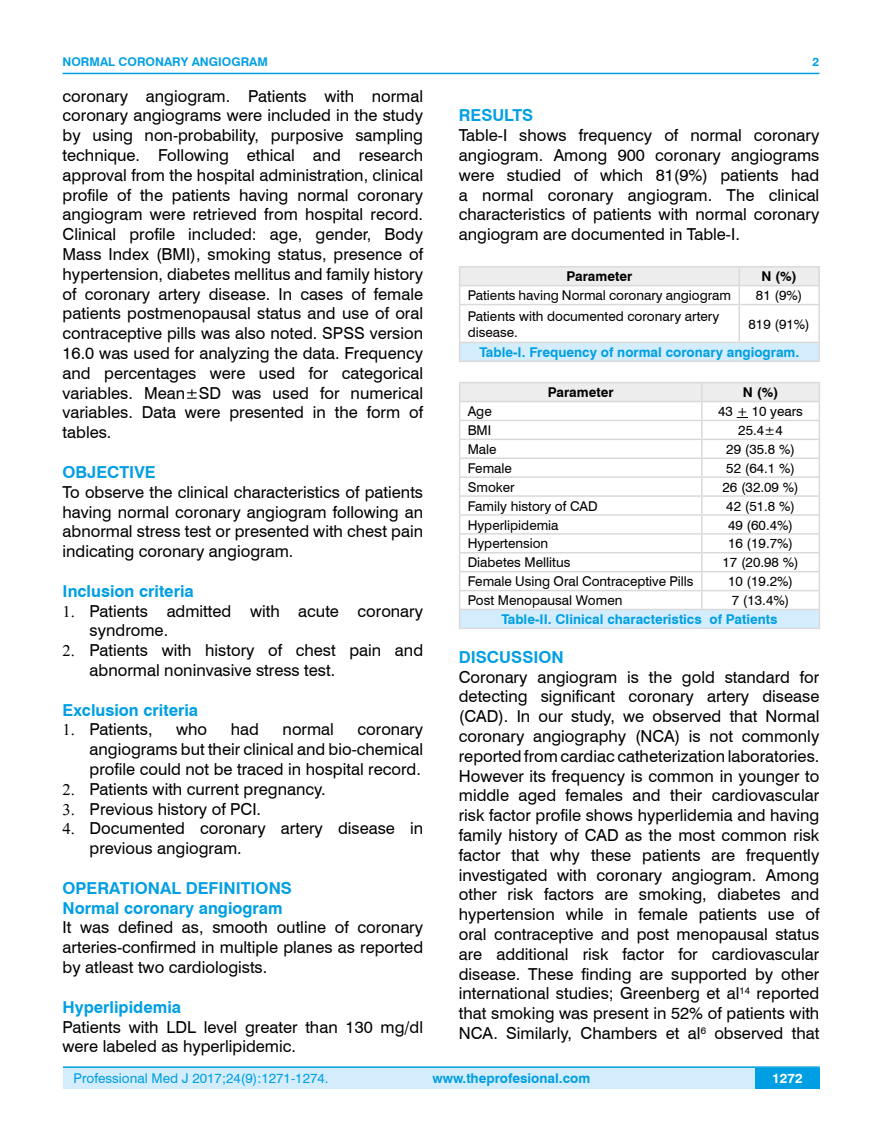
<style>
.page{position:relative;width:882px;height:1145px;background:#fff}
.page>*{position:absolute;margin:0;border:0;box-sizing:border-box;transform-origin:0 0}
.t1{font:16.5px/19.8px "Swiss 721 BT";color:#000;text-align:justify}
.t2{font:700 16.5px/19.8px "Swiss 721 BT";color:#009fe3}
.t3{font:13.5px/16.2px "Swiss 721 BT";color:#000}
.t4{font:700 13.5px "Swiss 721 BT";color:#009fe3}
.t5{font:13.5px "Swiss 721 BT";color:#009fe3}
.t6{font:700 13.5px "Swiss 721 BT";color:#000}
.t7{font:700 13.5px "Swiss 721 BT";color:#fff}
.t8{font:700 12px "Swiss 721 BT";color:#009fe3}
</style>
<div class="page">
<div style="left:63px;top:1067px;width:756px;height:21px;background:#d4edfc"></div>
<hr style="left:63px;top:1066px;width:756px;height:2px;background:#009fe3">
<div style="left:754px;top:1068px;width:65px;height:20px;background:#009fe3"></div>
<hr style="left:63px;top:73px;width:756px;height:1px;background:#009fe3">
<div style="left:459px;top:342px;width:359px;height:19px;background:#d4edfc"></div>
<hr style="left:458px;top:266px;width:281px;height:1px;background:#dadada">
<hr style="left:739px;top:266px;width:80px;height:1px;background:#dadada">
<svg style="left:459px;top:267px;width:360px;height:37px"></svg>
<hr style="left:458px;top:304px;width:281px;height:1px;background:#dadada">
<hr style="left:458px;top:305px;width:2px;height:37px;background:#dadada">
<hr style="left:739px;top:304px;width:80px;height:1px;background:#dadada">
<hr style="left:738px;top:305px;width:1px;height:37px;background:#dadada">
<hr style="left:818px;top:305px;width:1px;height:37px;background:#dadada">
<hr style="left:458px;top:342px;width:281px;height:1px;background:#dadada">
<svg style="left:459px;top:343px;width:1px;height:17px"></svg>
<hr style="left:739px;top:342px;width:80px;height:1px;background:#dadada">
<svg style="left:818px;top:343px;width:1px;height:17px"></svg>
<hr style="left:458px;top:360px;width:281px;height:2px;background:#dadada">
<hr style="left:739px;top:360px;width:80px;height:2px;background:#dadada">
<hr style="left:458px;top:627px;width:243px;height:2px;background:#dadada">
<hr style="left:701px;top:627px;width:118px;height:2px;background:#dadada">
<svg style="left:459px;top:382px;width:360px;height:245px"></svg>
<p class="t8" style="left:63px;top:53px;width:207px">NORMAL CORONARY ANGIOGRAM</p>
<p class="t1" style="left:63px;top:85px;width:362px">coronary angiogram. Patients with normal coronary angiograms were included in the study by using non-probability, purposive sampling technique. Following ethical and research approval from the hospital administration, clinical profile of the patients having normal coronary angiogram were retrieved from hospital record.<br>Clinical profile included: age, gender, Body Mass Index (BMI), smoking status, presence of hypertension, diabetes mellitus and family history of coronary artery disease. In cases of female patients postmenopausal status and use of oral contraceptive pills was also noted. SPSS version 16.0 was used for analyzing the data. Frequency and percentages were used for categorical variables. Mean±SD was used for numerical variables. Data were presented in the form of tables.</p>
<p class="t2" style="left:63px;top:461px;width:94px">OBJECTIVE</p>
<p class="t1" style="left:63px;top:481px;width:362px">To observe the clinical characteristics of patients having normal coronary angiogram following an abnormal stress test or presented with chest pain indicating coronary angiogram.</p>
<p class="t2" style="left:63px;top:580px;width:133px">Inclusion criteria</p>
<p class="t1" style="left:90px;top:600px;width:335px;text-align:left">Patients admitted with acute coronary syndrome.<br>Patients with history of chest pain and abnormal noninvasive stress test.</p>
<p class="t2" style="left:63px;top:699px;width:137px">Exclusion criteria</p>
<p class="t1" style="left:90px;top:719px;width:64px">Patients,</p>
<p class="t1" style="left:176px;top:719px;width:32px">who</p>
<p class="t1" style="left:231px;top:719px;width:30px">had</p>
<p class="t1" style="left:282px;top:719px;width:53px">normal</p>
<p class="t1" style="left:90px;top:719px;width:335px;text-align:left;text-indent:268px">coronary angiograms but their clinical and bio-chemical profile could not be traced in hospital record.<br>Patients with current pregnancy.</p>
<p class="t1" style="left:63px;top:798px;width:200px">✓ Previous history of PCI.</p>
<p class="t1" style="left:90px;top:818px;width:335px;text-indent:-27px">✔ Documented coronary artery disease in previous angiogram.</p>
<p class="t2" style="left:63px;top:877px;width:231px">OPERATIONAL DEFINITIONS<br>Normal coronary angiogram</p>
<p class="t1" style="left:63px;top:917px;width:362px">It was defined as, smooth outline of coronary arteries-confirmed in multiple planes as reported by atleast two cardiologists.</p>
<p class="t2" style="left:63px;top:996px;width:120px">Hyperlipidemia</p>
<p class="t1" style="left:63px;top:1016px;width:362px">Patients with LDL level greater than 130 mg/dl were labeled as hyperlipidemic.</p>
<p class="t8" style="left:812px;top:53px;width:8px">2</p>
<p class="t2" style="left:458px;top:105px;width:76px">RESULTS</p>
<p class="t1" style="left:458px;top:125px;width:362px">Table-I shows frequency of normal coronary angiogram. Among 900 coronary angiograms were studied of which 81(9%) patients had a normal coronary angiogram. The clinical characteristics of patients with normal coronary angiogram are documented in Table-I.</p>
<p class="t6" style="left:566px;top:267px;width:67px">Parameter</p>
<p class="t6" style="left:761px;top:267px;width:37px">N (%)</p>
<p class="t3" style="left:467px;top:287px;width:265px">Patients having Normal coronary angiogram</p>
<p class="t3" style="left:755px;top:287px;width:48px">81 (9%)</p>
<p class="t3" style="left:467px;top:307px;width:253px">Patients with documented coronary artery disease.</p>
<p class="t3" style="left:748px;top:315px;width:63px">819 (91%)</p>
<p class="t4" style="left:479px;top:343px;width:321px">Table-I. Frequency of normal coronary angiogram.</p>
<p class="t6" style="left:547px;top:383px;width:67px">Parameter</p>
<p class="t6" style="left:742px;top:383px;width:37px">N (%)</p>
<p class="t3" style="left:467px;top:403px;width:26px">Age</p>
<p class="t3" style="left:717px;top:403px;width:86px">43 + 10 years</p>
<p class="t3" style="left:467px;top:421px;width:25px">BMI</p>
<p class="t3" style="left:738px;top:421px;width:46px">25.4±4</p>
<p class="t3" style="left:467px;top:440px;width:30px">Male</p>
<p class="t3" style="left:725px;top:440px;width:70px">29 (35.8 %)</p>
<p class="t3" style="left:467px;top:459px;width:46px">Female</p>
<p class="t3" style="left:725px;top:459px;width:70px">52 (64.1 %)</p>
<p class="t3" style="left:467px;top:478px;width:48px">Smoker</p>
<p class="t3" style="left:722px;top:478px;width:78px">26 (32.09 %)</p>
<p class="t3" style="left:467px;top:497px;width:131px">Family history of CAD</p>
<p class="t3" style="left:725px;top:497px;width:70px">42 (51.8 %)</p>
<p class="t3" style="left:467px;top:516px;width:92px">Hyperlipidemia</p>
<p class="t3" style="left:727px;top:516px;width:66px">49 (60.4%)</p>
<p class="t3" style="left:467px;top:535px;width:82px">Hypertension</p>
<p class="t3" style="left:727px;top:535px;width:66px">16 (19.7%)</p>
<p class="t3" style="left:467px;top:554px;width:104px">Diabetes Mellitus</p>
<p class="t3" style="left:722px;top:554px;width:78px">17 (20.98 %)</p>
<p class="t3" style="left:467px;top:573px;width:227px">Female Using Oral Contraceptive Pills</p>
<p class="t3" style="left:727px;top:573px;width:66px">10 (19.2%)</p>
<p class="t3" style="left:467px;top:592px;width:156px">Post Menopausal Women</p>
<p class="t3" style="left:731px;top:592px;width:59px">7 (13.4%)</p>
<p class="t4" style="left:501px;top:610px;width:277px">Table-II. Clinical characteristics of Patients</p>
<p class="t2" style="left:458px;top:646px;width:106px">DISCUSSION</p>
<p class="t1" style="left:458px;top:666px;width:362px">Coronary angiogram is the gold standard for detecting significant coronary artery disease (CAD). In our study, we observed that Normal coronary angiography (NCA) is not commonly reported from cardiac catheterization laboratories.<br>However its frequency is common in younger to middle aged females and their cardiovascular risk factor profile shows hyperlidemia and having family history of CAD as the most common risk factor that why these patients are frequently investigated with coronary angiogram. Among other risk factors are smoking, diabetes and hypertension while in female patients use of oral contraceptive and post menopausal status are additional risk factor for cardiovascular disease. These finding are supported by other international studies; Greenberg et al<sup>14</sup> reported that smoking was present in 52% of patients with NCA. Similarly, Chambers et al<sup>6</sup> observed that</p>
<p class="t5" style="left:74px;top:1069px;width:256px">Professional Med J 2017;24(9):1271-1274.</p>
<p class="t4" style="left:432px;top:1069px;width:159px">www.theprofesional.com</p>
<p class="t7" style="left:771px;top:1069px;width:32px">1272</p>
</div>
